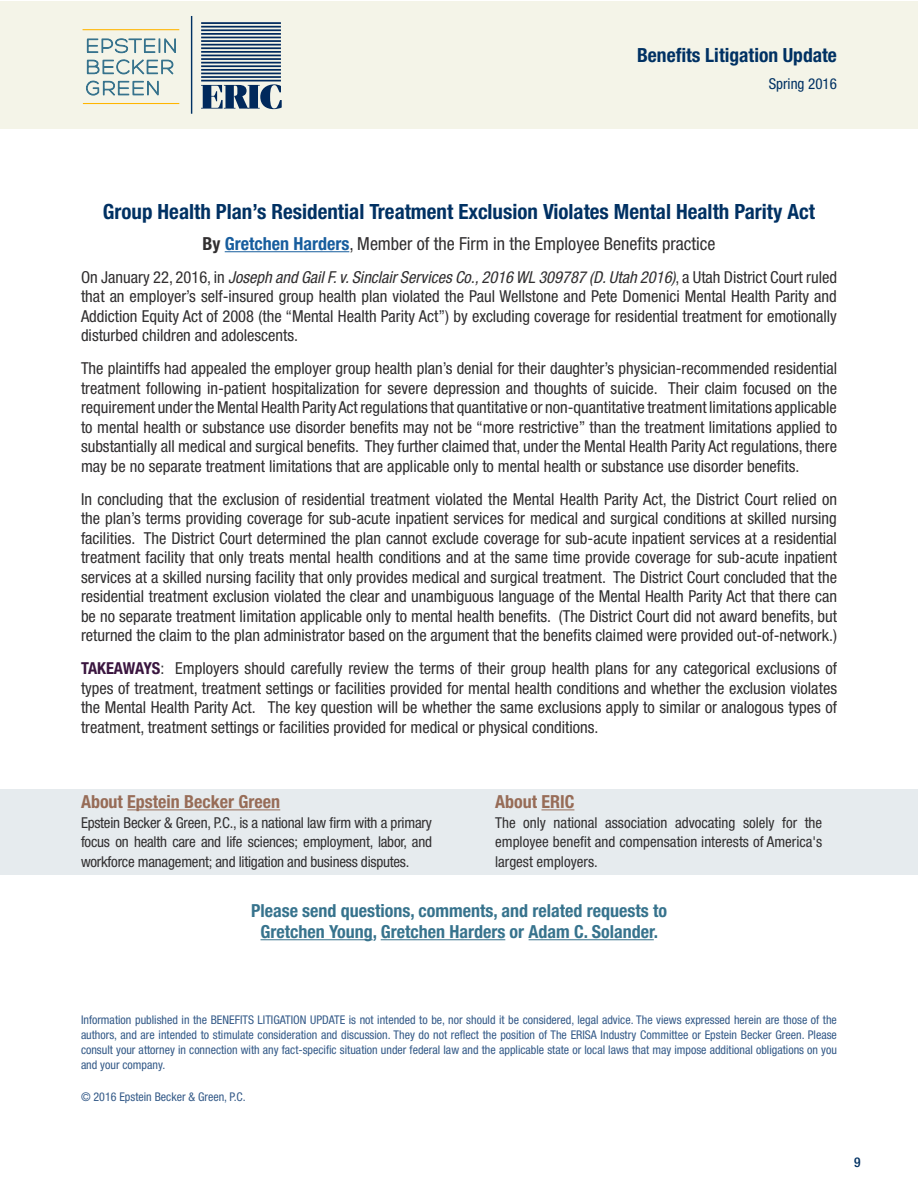
<style>
.page{position:relative;width:918px;height:1188px;background:#fff}
.page>*{position:absolute;margin:0;border:0;box-sizing:border-box;transform-origin:0 0}
.t1{font:700 condensed 21px "Helvetica Neue LT";color:#003163}
.t2{font:700 condensed 19.5px "Helvetica Neue LT";color:#003163}
.t3{font:700 condensed 18px "Helvetica Neue LT";color:#37738d}
.t4{font:condensed 18px "Helvetica Neue LT";color:#312f30}
.t5{font:700 condensed 18px "Helvetica Neue LT";color:#976c57}
.Body_Text{font:condensed 16.5px/19.5px "Helvetica Neue LT";color:#312f30;text-align:justify}
.t6{font:condensed 15px/19.5px "Helvetica Neue LT";letter-spacing:-.005em;color:#312f30;text-align:justify}
.t7{font:condensed 15px "Helvetica Neue LT";color:#003163}
.t8{font:500 condensed 13.5px "Helvetica Neue LT";color:#003163}
.t9{font:condensed 12px/15px "Helvetica Neue LT";color:#345a88;text-align:justify}
.s1{font-weight:700}
.s2{font-weight:700;color:#175d9e}
.s3{font-style:italic}
.s4{font-weight:700;color:#3a153f}
</style>
<div class="page">
<div style="left:1px;top:1px;width:917px;height:128px;background:#f4f4e8"></div>
<svg style="left:86px;top:38px;width:90px;height:58px"></svg>
<hr style="left:83px;top:103px;width:96px;height:1px;background:#ffb500">
<hr style="left:83px;top:29px;width:96px;height:1px;background:#ffb500">
<svg style="left:201px;top:84px;width:81px;height:25px"></svg>
<hr style="left:201px;top:80px;width:80px;height:1px;background:#00295c">
<hr style="left:201px;top:76px;width:80px;height:2px;background:#00295c">
<hr style="left:201px;top:73px;width:80px;height:1px;background:#00295c">
<hr style="left:201px;top:69px;width:80px;height:2px;background:#00295c">
<hr style="left:201px;top:65px;width:80px;height:2px;background:#00295c">
<hr style="left:201px;top:62px;width:80px;height:2px;background:#00295c">
<hr style="left:201px;top:58px;width:80px;height:2px;background:#00295c">
<hr style="left:201px;top:55px;width:80px;height:1px;background:#00295c">
<hr style="left:201px;top:51px;width:80px;height:2px;background:#00295c">
<hr style="left:201px;top:47px;width:80px;height:2px;background:#00295c">
<hr style="left:201px;top:44px;width:80px;height:2px;background:#00295c">
<hr style="left:201px;top:40px;width:80px;height:2px;background:#00295c">
<hr style="left:201px;top:37px;width:80px;height:1px;background:#00295c">
<hr style="left:201px;top:33px;width:80px;height:2px;background:#00295c">
<hr style="left:201px;top:29px;width:80px;height:2px;background:#00295c">
<hr style="left:201px;top:26px;width:80px;height:2px;background:#00295c">
<hr style="left:201px;top:22px;width:80px;height:2px;background:#00295c">
<hr style="left:191px;top:16px;width:1px;height:98px;background:#003163">
<hr style="left:225px;top:251px;width:124px;height:1px;background:#175d9e">
<div style="left:0;top:789px;width:918px;height:85px;background:#e6ebee"></div>
<hr style="left:127px;top:809px;width:153px;height:1px;background:#976c57">
<hr style="left:541px;top:809px;width:33px;height:1px;background:#976c57">
<hr style="left:261px;top:939px;width:112px;height:1px;background:#37738d">
<hr style="left:381px;top:939px;width:124px;height:1px;background:#37738d">
<hr style="left:529px;top:939px;width:125px;height:1px;background:#37738d">
<p class="t2" style="left:637px;top:43px;width:201px">Benefits Litigation Update</p>
<p class="t7" style="left:769px;top:75px;width:70px">Spring 2016</p>
<p class="t1" style="left:103px;top:199px;width:714px">Group Health Plan’s Residential Treatment Exclusion Violates Mental Health Parity Act</p>
<p class="t4" style="left:202px;top:233px;width:515px"><span class="s1">By</span> <span class="s2">Gretchen Harders</span>, Member of the Firm in the Employee Benefits practice</p>
<p class="Body_Text" style="left:81px;top:267px;width:758px">On January 22, 2016, in <span class="s3">Joseph and Gail F. v. Sinclair Services Co., 2016 WL 309787 (D. Utah 2016)</span>, a Utah District Court ruled that an employer’s self-insured group health plan violated the Paul Wellstone and Pete Domenici Mental Health Parity and Addiction Equity Act of 2008 (the “Mental Health Parity Act”) by excluding coverage for residential treatment for emotionally disturbed children and adolescents.</p>
<p class="Body_Text" style="left:81px;top:359px;width:758px">The plaintiffs had appealed the employer group health plan’s denial for their daughter’s physician-recommended residential treatment following in-patient hospitalization for severe depression and thoughts of suicide. Their claim focused on the requirement under the Mental Health Parity Act regulations that quantitative or non-quantitative treatment limitations applicable to mental health or substance use disorder benefits may not be “more restrictive” than the treatment limitations applied to substantially all medical and surgical benefits. They further claimed that, under the Mental Health Parity Act regulations, there may be no separate treatment limitations that are applicable only to mental health or substance use disorder benefits.</p>
<p class="Body_Text" style="left:81px;top:489px;width:758px">In concluding that the exclusion of residential treatment violated the Mental Health Parity Act, the District Court relied on the plan’s terms providing coverage for sub-acute inpatient services for medical and surgical conditions at skilled nursing facilities. The District Court determined the plan cannot exclude coverage for sub-acute inpatient services at a residential treatment facility that only treats mental health conditions and at the same time provide coverage for sub-acute inpatient services at a skilled nursing facility that only provides medical and surgical treatment. The District Court concluded that the residential treatment exclusion violated the clear and unambiguous language of the Mental Health Parity Act that there can be no separate treatment limitation applicable only to mental health benefits. (The District Court did not award benefits, but returned the claim to the plan administrator based on the argument that the benefits claimed were provided out-of-network.)</p>
<p class="Body_Text" style="left:81px;top:659px;width:758px"><span class="s4">TAKEAWAYS</span>: Employers should carefully review the terms of their group health plans for any categorical exclusions of types of treatment, treatment settings or facilities provided for mental health conditions and whether the exclusion violates the Mental Health Parity Act. The key question will be whether the same exclusions apply to similar or analogous types of treatment, treatment settings or facilities provided for medical or physical conditions.</p>
<p class="t5" style="left:81px;top:791px;width:201px">About Epstein Becker Green</p>
<p class="t6" style="left:81px;top:812px;width:353px">Epstein Becker &amp; Green, P.C., is a national law firm with a primary focus on health care and life sciences; employment, labor, and workforce management; and litigation and business disputes.</p>
<p class="t5" style="left:495px;top:791px;width:81px">About ERIC</p>
<p class="t6" style="left:495px;top:812px;width:329px">The only national association advocating solely for the employee benefit and compensation interests of America's largest employers.</p>
<p class="t3" style="left:251px;top:900px;width:417px">Please send questions, comments, and related requests to</p>
<p class="t3" style="left:261px;top:921px;width:399px">Gretchen Young, Gretchen Harders or Adam C. Solander.</p>
<p class="t9" style="left:81px;top:1012px;width:758px">Information published in the BENEFITS LITIGATION UPDATE is not intended to be, nor should it be considered, legal advice. The views expressed herein are those of the authors, and are intended to stimulate consideration and discussion. They do not reflect the position of The ERISA Industry Committee or Epstein Becker Green. Please consult your attorney in connection with any fact-specific situation under federal law and the applicable state or local laws that may impose additional obligations on you and your company.</p>
<p class="t9" style="left:81px;top:1089px;width:166px">© 2016 Epstein Becker &amp; Green, P.C.</p>
<p class="t8" style="left:854px;top:1154px;width:8px">9</p>
</div>
